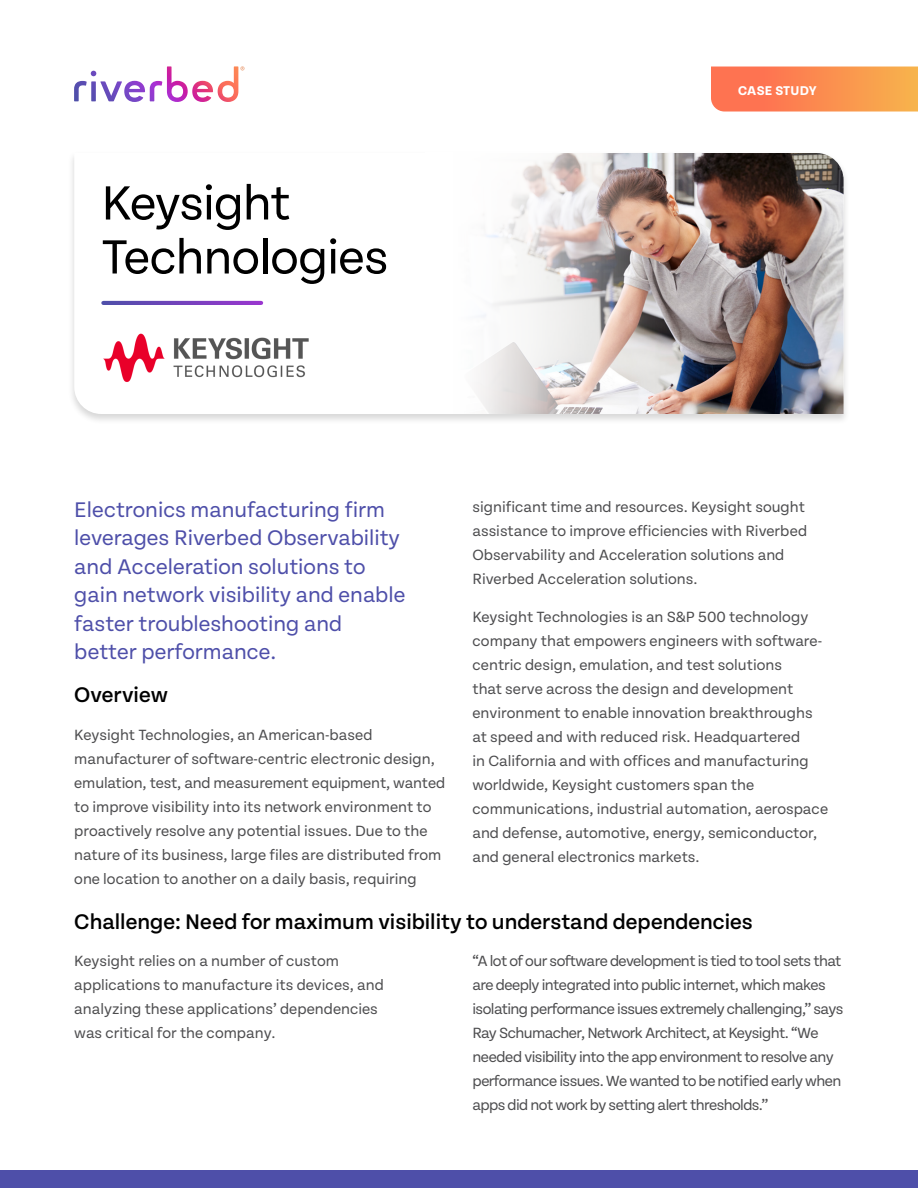
<style>
.page{position:relative;width:918px;height:1188px;background:#fff}
.page>*{position:absolute;margin:0;border:0;box-sizing:border-box;transform-origin:0 0}
.t1{font:51px/54px "Tenon";letter-spacing:-.02em;color:#000}
.t2{font:22.5px/28.5px "Tenon";color:#4e4fa9}
.t3{font:500 22.5px "Tenon";color:#000}
.t4{font:15.75px/24px "Tenon";color:#4d4d4f}
.t5{font:15.75px/24px "Tenon";letter-spacing:-.035em;color:#4d4d4f}
.t6{font:700 13.5px "Tenon";letter-spacing:.02em;color:#fff}
</style>
<div class="page">
<div style="left:68px;top:151px;width:782px;height:274px;background:#000;opacity:.16"></div>
<svg style="left:74px;top:153px;width:351px;height:261px"></svg>
<img style="left:671px;top:153px;width:173px;height:261px">
<svg style="left:425px;top:153px;width:246px;height:261px"></svg>
<div style="left:0;top:1170px;width:918px;height:18px;background:#4e4fa9"></div>
<svg style="left:711px;top:67px;width:207px;height:45px;background:#fb8d51"></svg>
<svg style="left:74px;top:66px;width:170px;height:36px"></svg>
<svg style="left:103px;top:301px;width:158px;height:4px"></svg>
<img style="left:101px;top:326px;width:212px;height:63px">
<h1 class="t1" style="left:101px;top:177px;width:289px">Keysight<br>Technologies</h1>
<p class="t6" style="left:738px;top:83px;width:80px">CASE STUDY</p>
<h2 class="t2" style="left:74px;top:496px;width:333px">Electronics manufacturing firm leverages Riverbed Observability and Acceleration solutions to gain network visibility and enable faster troubleshooting and better performance.</h2>
<h2 class="t3" style="left:74px;top:683px;width:95px">Overview</h2>
<p class="t4" style="left:74px;top:723px;width:373px">Keysight Technologies, an American-based manufacturer of software-centric electronic design, emulation, test, and measurement equipment, wanted to improve visibility into its network environment to proactively resolve any potential issues. Due to the nature of its business, large files are distributed from one location to another on a daily basis, requiring</p>
<p class="t4" style="left:472px;top:495px;width:336px">significant time and resources. Keysight sought assistance to improve efficiencies with Riverbed Observability and Acceleration solutions and Riverbed Acceleration solutions.</p>
<p class="t4" style="left:472px;top:605px;width:357px">Keysight Technologies is an S&amp;P 500 technology company that empowers engineers with software&shy;centric design, emulation, and test solutions<br>that serve across the design and development environment to enable innovation breakthroughs at speed and with reduced risk. Headquartered<br>in California and with offices and manufacturing worldwide, Keysight customers span the communications, industrial automation, aerospace and defense, automotive, energy, semiconductor, and general electronics markets.</p>
<h2 class="t3" style="left:74px;top:909px;width:680px">Challenge: Need for maximum visibility to understand dependencies</h2>
<p class="t4" style="left:74px;top:949px;width:311px">Keysight relies on a number of custom applications to manufacture its devices, and analyzing these applications’ dependencies was critical for the company.</p>
<p class="t5" style="left:472px;top:949px;width:372px">“A lot of our software development is tied to tool sets that are deeply integrated into public internet, which makes isolating performance issues extremely challenging,” says Ray Schumacher, Network Architect, at Keysight. “We needed visibility into the app environment to resolve any performance issues. We wanted to be notified early when apps did not work by setting alert thresholds.”</p>
</div>
